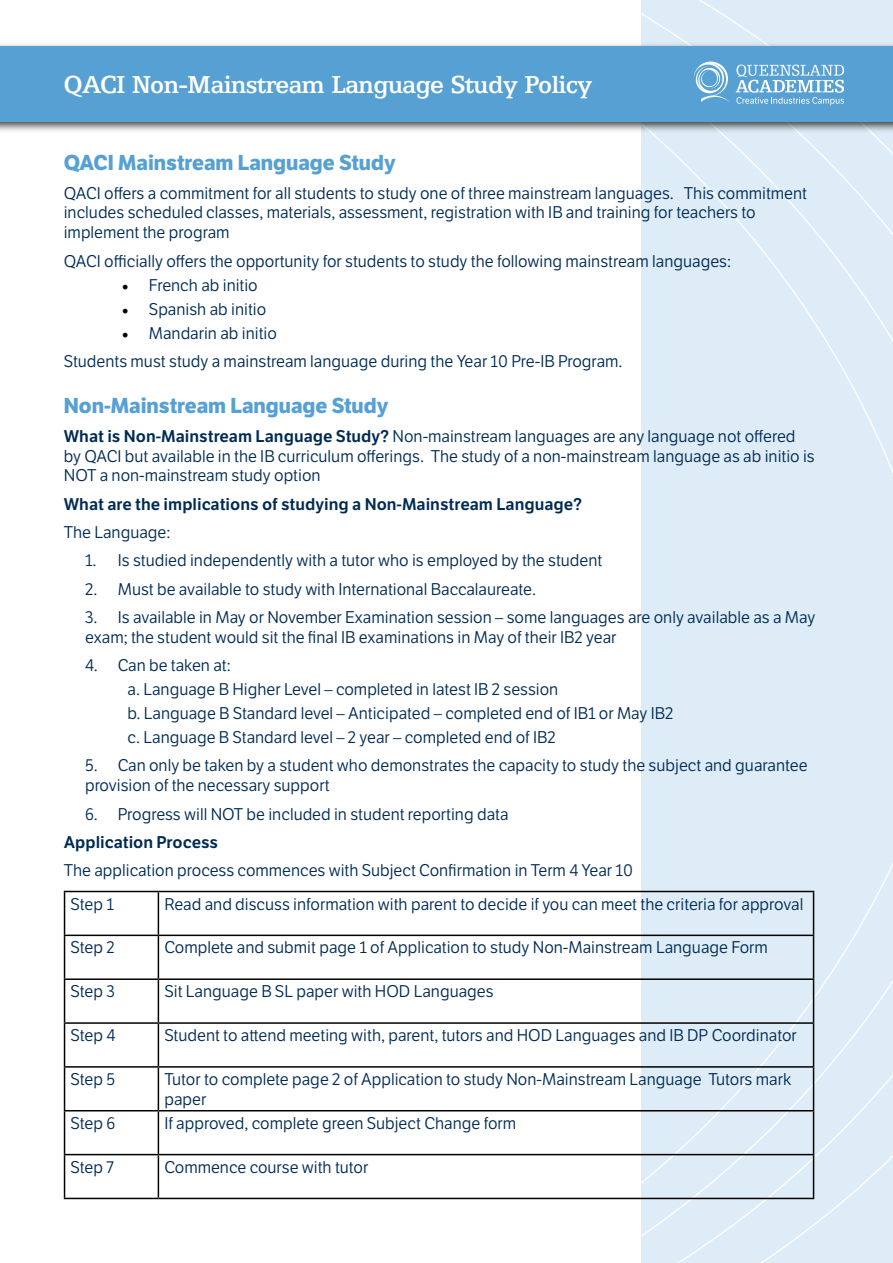
<style>
.page{position:relative;width:893px;height:1263px;background:#fff}
.page>*{position:absolute;margin:0;border:0;box-sizing:border-box;transform-origin:0 0}
.t1{font:500 24px "Egyptian 505 SBOP";letter-spacing:-.02em;color:#fff}
.t2{font:700 21px "LFT Etica";color:#56a0d3}
.t3{font:16.5px/19.8px "LFT Etica";color:#002b54}
.t4{font:600 16.5px "LFT Etica";color:#002b54}
.s1{font-family:"Minion Pro";font-size:18px;color:#000}
.s2{font-weight:600}
</style>
<div class="page">
<div style="left:641px;top:0;width:252px;height:1263px;background:#ddecf6"></div>
<svg style="left:762px;top:250px;width:131px;height:111px"></svg>
<svg style="left:641px;top:13px;width:252px;height:237px"></svg>
<svg style="left:641px;top:863px;width:252px;height:100px"></svg>
<svg style="left:641px;top:963px;width:252px;height:274px"></svg>
<svg style="left:656px;top:1060px;width:237px;height:203px"></svg>
<svg style="left:741px;top:1144px;width:152px;height:119px"></svg>
<hr style="left:64px;top:891px;width:94px;height:1px;background:#000">
<hr style="left:64px;top:892px;width:1px;height:42px;background:#000">
<hr style="left:158px;top:891px;width:656px;height:1px;background:#000">
<hr style="left:158px;top:892px;width:1px;height:42px;background:#000">
<hr style="left:813px;top:892px;width:1px;height:42px;background:#000">
<hr style="left:64px;top:934px;width:94px;height:2px;background:#000">
<hr style="left:64px;top:936px;width:1px;height:42px;background:#000">
<hr style="left:158px;top:934px;width:656px;height:2px;background:#000">
<hr style="left:158px;top:936px;width:1px;height:42px;background:#000">
<hr style="left:813px;top:936px;width:1px;height:42px;background:#000">
<hr style="left:64px;top:978px;width:94px;height:2px;background:#000">
<hr style="left:64px;top:980px;width:1px;height:42px;background:#000">
<hr style="left:158px;top:978px;width:656px;height:2px;background:#000">
<hr style="left:158px;top:980px;width:1px;height:42px;background:#000">
<hr style="left:813px;top:980px;width:1px;height:42px;background:#000">
<hr style="left:64px;top:1022px;width:94px;height:2px;background:#000">
<hr style="left:64px;top:1024px;width:1px;height:42px;background:#000">
<hr style="left:158px;top:1022px;width:656px;height:2px;background:#000">
<hr style="left:158px;top:1024px;width:1px;height:42px;background:#000">
<hr style="left:813px;top:1024px;width:1px;height:42px;background:#000">
<hr style="left:64px;top:1066px;width:94px;height:2px;background:#000">
<hr style="left:64px;top:1068px;width:1px;height:42px;background:#000">
<hr style="left:158px;top:1066px;width:656px;height:2px;background:#000">
<hr style="left:158px;top:1068px;width:1px;height:42px;background:#000">
<hr style="left:813px;top:1068px;width:1px;height:42px;background:#000">
<hr style="left:64px;top:1110px;width:94px;height:1px;background:#000">
<hr style="left:64px;top:1111px;width:1px;height:43px;background:#000">
<hr style="left:158px;top:1110px;width:656px;height:1px;background:#000">
<hr style="left:158px;top:1111px;width:1px;height:43px;background:#000">
<hr style="left:813px;top:1111px;width:1px;height:43px;background:#000">
<hr style="left:64px;top:1154px;width:94px;height:1px;background:#000">
<hr style="left:64px;top:1155px;width:1px;height:43px;background:#000">
<hr style="left:158px;top:1154px;width:656px;height:1px;background:#000">
<hr style="left:158px;top:1155px;width:1px;height:43px;background:#000">
<hr style="left:813px;top:1155px;width:1px;height:43px;background:#000">
<hr style="left:64px;top:1198px;width:94px;height:1px;background:#000">
<hr style="left:158px;top:1198px;width:656px;height:1px;background:#000">
<div style="left:0;top:42px;width:893px;height:91px;background:#000;opacity:.75"></div>
<div style="left:0;top:47px;width:893px;height:75px;background:#56a0d3"></div>
<svg style="left:677px;top:0;width:216px;height:167px"></svg>
<h1 class="t1" style="left:64px;top:71px;width:530px">QACI Non-Mainstream Language Study Policy</h1>
<p class="t2" style="left:64px;top:150px;width:333px">QACI Mainstream Language Study</p>
<p class="t3" style="left:64px;top:183px;width:745px">QACI offers a commitment for all students to study one of three mainstream languages. This commitment includes scheduled classes, materials, assessment, registration with IB and training for teachers to implement the program</p>
<p class="t3" style="left:64px;top:251px;width:669px">QACI officially offers the opportunity for students to study the following mainstream languages:</p>
<p class="t3" style="left:122px;top:275px;width:137px"><span class="s1">•</span> French ab initio</p>
<p class="t3" style="left:122px;top:299px;width:146px"><span class="s1">•</span> Spanish ab initio</p>
<p class="t3" style="left:64px;top:319px;width:560px;line-height:28.3px;text-indent:58px"><span class="s1">•</span> Mandarin ab initio<br>Students must study a mainstream language during the Year 10 Pre-IB Program.</p>
<p class="t2" style="left:64px;top:393px;width:326px">Non-Mainstream Language Study</p>
<p class="t3" style="left:64px;top:426px;width:752px"><span class="s2">What is Non-Mainstream Language Study?</span> Non-mainstream languages are any language not offered by QACI but available in the IB curriculum offerings. The study of a non-mainstream language as ab initio is<br>NOT a non-mainstream study option</p>
<p class="t4" style="left:64px;top:494px;width:520px">What are the implications of studying a Non-Mainstream Language?</p>
<p class="t3" style="left:64px;top:523px;width:108px">The Language:</p>
<p class="t3" style="left:85px;top:551px;width:519px">1. Is studied independently with a tutor who is employed by the student</p>
<p class="t3" style="left:85px;top:579px;width:453px">2. Must be available to study with International Baccalaureate.</p>
<p class="t3" style="left:85px;top:608px;width:732px">3. Is available in May or November Examination session – some languages are only available as a May exam; the student would sit the final IB examinations in May of their IB2 year</p>
<p class="t3" style="left:128px;top:654px;width:547px;line-height:24px;text-indent:-43px">4. Can be taken at:<br>a. Language B Higher Level – completed in latest IB 2 session<br>b. Language B Standard level – Anticipated – completed end of IB1 or May IB2 c. Language B Standard level – 2 year – completed end of IB2</p>
<p class="t3" style="left:85px;top:756px;width:724px">5. Can only be taken by a student who demonstrates the capacity to study the subject and guarantee provision of the necessary support</p>
<p class="t3" style="left:85px;top:804px;width:425px">6. Progress will NOT be included in student reporting data</p>
<p class="t4" style="left:64px;top:832px;width:156px">Application Process</p>
<p class="t3" style="left:71px;top:854px;width:564px;line-height:33.3px;text-indent:-7px">The application process commences with Subject Confirmation in Term 4 Year 10<br>Step 1</p>
<p class="t3" style="left:164px;top:894px;width:640px">Read and discuss information with parent to decide if you can meet the criteria for approval</p>
<p class="t3" style="left:71px;top:938px;width:46px">Step 2</p>
<p class="t3" style="left:164px;top:938px;width:605px">Complete and submit page 1 of Application to study Non-Mainstream Language Form</p>
<p class="t3" style="left:71px;top:982px;width:46px">Step 3</p>
<p class="t3" style="left:164px;top:982px;width:331px">Sit Language B SL paper with HOD Languages</p>
<p class="t3" style="left:71px;top:1026px;width:46px">Step 4</p>
<p class="t3" style="left:164px;top:1026px;width:634px">Student to attend meeting with, parent, tutors and HOD Languages and IB DP Coordinator</p>
<p class="t3" style="left:71px;top:1070px;width:46px">Step 5</p>
<p class="t3" style="left:164px;top:1070px;width:629px">Tutor to complete page 2 of Application to study Non-Mainstream Language Tutors mark paper</p>
<p class="t3" style="left:71px;top:1113px;width:46px">Step 6</p>
<p class="t3" style="left:164px;top:1113px;width:353px">If approved, complete green Subject Change form</p>
<p class="t3" style="left:71px;top:1157px;width:45px">Step 7</p>
<p class="t3" style="left:164px;top:1157px;width:206px">Commence course with tutor</p>
</div>
